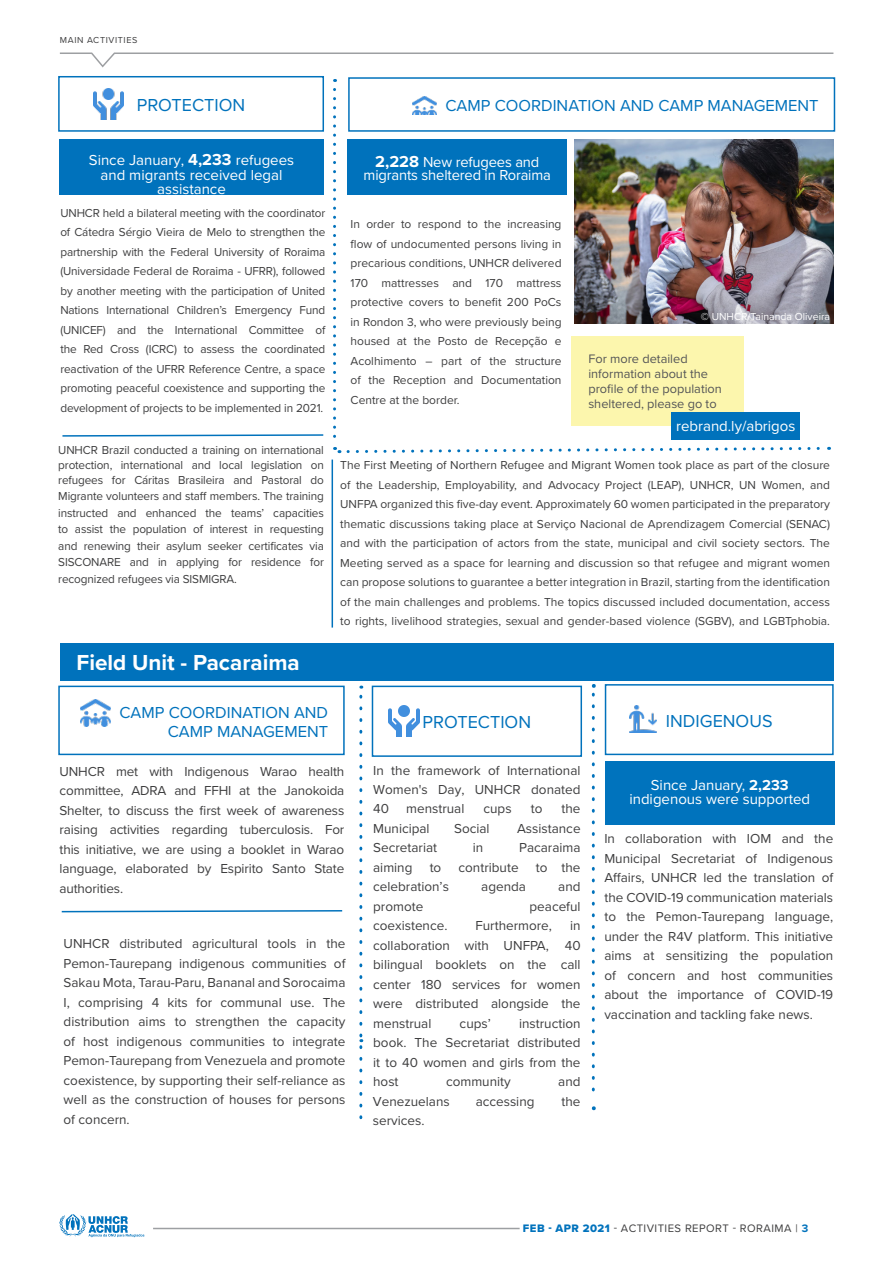
<style>
.page{position:relative;width:893px;height:1263px;background:#fff}
.page>*{position:absolute;margin:0;border:0;box-sizing:border-box;transform-origin:0 0}
.Subtítulo_H2{font:700 22.5px "Proxima Nova";color:#fff}
.Títulos_Seções{font:18px "Proxima Nova";color:#0072bc}
.Títulos_Seções-2{font:16.5px/19.8px "Proxima Nova";color:#0072bc;text-align:right}
.Texto_Notas{font:15px/14.1px "Proxima Nova";color:#fff;text-align:center}
.Informação_destaque{font:15px/13.5px "Proxima Nova";letter-spacing:-.01em;color:#fff;text-align:center}
.Texto{font:13.5px/19.5px "Proxima Nova";color:#3e3e3f;text-align:justify}
.Texto_Notas-2{font:12.75px/15px "Proxima Nova";color:#545557}
.Texto-2{font:12px/19.5px "Proxima Nova";letter-spacing:-.01em;color:#3e3e3f;text-align:justify}
.t1{font:11.25px "Proxima Nova";letter-spacing:.04em;color:#3e3e3f}
.Legenda{font:10.5px "Proxima Nova";color:#fff}
.t2{font:9px "Proxima Nova";color:#3e3e3f}
.s1{font-weight:700;font-size:16.5px}
.s2{font-weight:700}
.s3{font-family:"Proxima Nova Extrabld";color:#0072bc}
.s4{font-weight:700;color:#0072bc}
</style>
<div class="page">
<svg style="left:61px;top:910px;width:282px;height:3px"></svg>
<svg style="left:62px;top:434px;width:262px;height:3px"></svg>
<hr style="left:153px;top:1228px;width:367px;height:1px;background:#9d9fa2">
<svg style="left:59px;top:1214px;width:85px;height:23px"></svg>
<svg style="left:59px;top:52px;width:775px;height:16px"></svg>
<div style="left:348px;top:77px;width:487px;height:55px;border:2px solid #0072bc"></div>
<div style="left:58px;top:76px;width:266px;height:56px;border:2px solid #0072bc"></div>
<img style="left:93px;top:88px;width:31px;height:31px">
<div style="left:59px;top:140px;width:265px;height:55px;background:#0072bc"></div>
<div style="left:60px;top:644px;width:773px;height:37px;background:#0072bc"></div>
<div style="left:58px;top:686px;width:287px;height:69px;border:2px solid #0072bc"></div>
<div style="left:605px;top:684px;width:229px;height:71px;border:2px solid #0072bc"></div>
<img style="left:629px;top:706px;width:27px;height:27px">
<img style="left:81px;top:700px;width:29px;height:27px">
<div style="left:372px;top:686px;width:210px;height:71px;border:2px solid #0072bc"></div>
<img style="left:388px;top:706px;width:31px;height:31px">
<div style="left:605px;top:761px;width:229px;height:63px;background:#0073bd"></div>
<img style="left:333px;top:89px;width:496px;height:365px">
<svg style="left:359px;top:697px;width:4px;height:423px"></svg>
<svg style="left:592px;top:694px;width:3px;height:398px"></svg>
<hr style="left:332px;top:459px;width:1px;height:168px;background:#0072bc">
<p class="t2" style="left:60px;top:33px;width:14px">Main</p>
<p class="t2" style="left:87px;top:33px;width:13px">Activities</p>
<p class="Títulos_Seções" style="left:137px;top:92px;width:110px">PROTECTION</p>
<p class="Títulos_Seções-2" style="left:445px;top:95px;width:375px">CAMP COORDINATION AND CAMP MANAGEMENT</p>
<p class="Texto_Notas" style="left:89px;top:153px;width:207px">Since January, <span class="s1">4,233</span> refugees and migrants received legal assistance</p>
<p class="Texto-2" style="left:60px;top:202px;width:267px">UNHCR held a bilateral meeting with the coordinator of Cátedra Sérgio Vieira de Melo to strengthen the partnership with the Federal University of Roraima (Universidade Federal de Roraima - UFRR), followed by another meeting with the participation of United Nations International Children’s Emergency Fund (UNICEF) and the International Committee of the Red Cross (ICRC) to assess the coordinated reactivation of the UFRR Reference Centre, a space promoting peaceful coexistence and supporting the development of projects to be implemented in 2021.</p>
<p class="Texto-2" style="left:58px;top:442px;width:267px;line-height:15px">UNHCR Brazil conducted a training on international protection, international and local legislation on refugees for Cáritas Brasileira and Pastoral do</p>
<p class="Texto-2" style="left:58px;top:487px;width:267px;line-height:16.5px">Migrante volunteers and staff members. The training instructed and enhanced the teams’ capacities to assist the population of interest in requesting and renewing their asylum seeker certificates via SISCONARE and in applying for residence for recognized refugees via SISMIGRA.</p>
<p class="Informação_destaque" style="left:364px;top:154px;width:189px"><span class="s1">2,228</span> New refugees and migrants sheltered in Roraima</p>
<p class="Texto-2" style="left:351px;top:214px;width:212px">In order to respond to the increasing flow of undocumented persons living in precarious conditions, UNHCR delivered 170 mattresses and 170 mattress protective covers to benefit 200 PoCs in Rondon 3, who were previously being housed at the Posto de Recepção e Acolhimento – part of the structure of the Reception and Documentation Centre at the border.</p>
<p class="Legenda" style="left:701px;top:309px;width:131px">© UNHCR/Tainanda Oliveira</p>
<p class="Texto_Notas-2" style="left:588px;top:351px;width:135px">For more detailed information about the profile of the population sheltered, please go to</p>
<p class="Texto_Notas" style="left:676px;top:418px;width:121px">rebrand.ly/abrigos</p>
<p class="Texto-2" style="left:340px;top:455px;width:491px">The First Meeting of Northern Refugee and Migrant Women took place as part of the closure of the Leadership, Employability, and Advocacy Project (LEAP), UNHCR, UN Women, and UNFPA organized this five-day event. Approximately 60 women participated in the preparatory thematic discussions taking place at Serviço Nacional de Aprendizagem Comercial (SENAC) and with the participation of actors from the state, municipal and civil society sectors. The Meeting served as a space for learning and discussion so that refugee and migrant women can propose solutions to guarantee a better integration in Brazil, starting from the identification of the main challenges and problems. The topics discussed included documentation, access to rights, livelihood strategies, sexual and gender-based violence (SGBV), and LGBTphobia.</p>
<p class="Subtítulo_H2" style="left:77px;top:646px;width:225px">Field Unit - Pacaraima</p>
<p class="Títulos_Seções-2" style="left:120px;top:701px;width:210px">CAMP COORDINATION AND<br>CAMP MANAGEMENT</p>
<p class="Títulos_Seções" style="left:666px;top:707px;width:108px">INDIGENOUS</p>
<p class="Títulos_Seções" style="left:423px;top:709px;width:110px">PROTECTION</p>
<p class="Texto" style="left:373px;top:760px;width:209px">In the framework of International Women's Day, UNHCR donated 40</p>
<p class="Texto" style="left:60px;top:761px;width:286px">UNHCR met with Indigenous Warao health committee, ADRA and FFHI at the Janokoida Shelter, to discuss the first week of awareness raising activities regarding tuberculosis. For this initiative, we are using a booklet in Warao language, elaborated by Espirito Santo State authorities.</p>
<p class="Texto_Notas" style="left:629px;top:778px;width:182px;line-height:13.5px">Since January, <span class="s2">2,233 </span>indigenous were supported</p>
<p class="Texto" style="left:406px;top:799px;width:60px">menstrual</p>
<p class="Texto" style="left:483px;top:799px;width:30px">cups</p>
<p class="Texto" style="left:531px;top:799px;width:13px">to</p>
<p class="Texto" style="left:562px;top:799px;width:21px">the</p>
<p class="Texto" style="left:373px;top:818px;width:58px">Municipal</p>
<p class="Texto" style="left:454px;top:818px;width:37px">Social</p>
<p class="Texto" style="left:517px;top:818px;width:65px">Assistance</p>
<p class="Texto" style="left:373px;top:838px;width:65px">Secretariat</p>
<p class="Texto" style="left:473px;top:838px;width:12px">in</p>
<p class="Texto" style="left:519px;top:838px;width:63px">Pacaraima</p>
<p class="Texto" style="left:373px;top:857px;width:41px">aiming</p>
<p class="Texto" style="left:430px;top:857px;width:13px">to</p>
<p class="Texto" style="left:459px;top:857px;width:62px">contribute</p>
<p class="Texto" style="left:536px;top:857px;width:46px">to the</p>
<p class="Texto" style="left:373px;top:877px;width:77px">celebration’s</p>
<p class="Texto" style="left:481px;top:877px;width:46px">agenda</p>
<p class="Texto" style="left:558px;top:877px;width:24px">and</p>
<p class="Texto" style="left:373px;top:896px;width:52px">promote</p>
<p class="Texto" style="left:530px;top:896px;width:53px">peaceful</p>
<p class="Texto" style="left:373px;top:916px;width:76px">coexistence.</p>
<p class="Texto" style="left:475px;top:916px;width:78px">Furthermore,</p>
<p class="Texto" style="left:604px;top:828px;width:231px">In collaboration with IOM and the Municipal Secretariat of Indigenous Affairs, UNHCR led the translation of the COVID-19 communication materials to the Pemon-Taurepang language, under the R4V platform. This initiative aims at sensitizing the population of concern and host communities about the importance of COVID-19 vaccination and tackling fake news.</p>
<p class="Texto" style="left:373px;top:916px;width:209px;text-indent:197px">in collaboration with UNFPA, 40 bilingual booklets on the call center 180 services for women were distributed alongside the menstrual</p>
<p class="Texto" style="left:64px;top:933px;width:284px">UNHCR distributed agricultural tools in the Pemon-Taurepang indigenous communities of Sakau Mota, Tarau-Paru, Bananal and Sorocaima I, comprising 4 kits for communal use. The distribution aims to strengthen the capacity of host indigenous communities to integrate Pemon-Taurepang from Venezuela and promote coexistence, by supporting their self-reliance as well as the construction of houses for persons of concern.</p>
<p class="Texto" style="left:460px;top:1013px;width:33px">cups’</p>
<p class="Texto" style="left:373px;top:1013px;width:209px;text-indent:146px">instruction book. The Secretariat distributed it to 40 women and girls from the host</p>
<p class="Texto" style="left:446px;top:1071px;width:66px">community</p>
<p class="Texto" style="left:558px;top:1071px;width:24px">and</p>
<p class="Texto" style="left:373px;top:1091px;width:78px">Venezuelans</p>
<p class="Texto" style="left:476px;top:1091px;width:60px">accessing</p>
<p class="Texto" style="left:562px;top:1091px;width:21px">the</p>
<p class="Texto" style="left:373px;top:1111px;width:53px">services.</p>
<p class="t1" style="left:523px;top:1219px;width:287px"><span class="s3">FEB - APR 2021</span> - ACTIVITIES REPORT - RORAIMA | <span class="s4">3</span></p>
</div>
